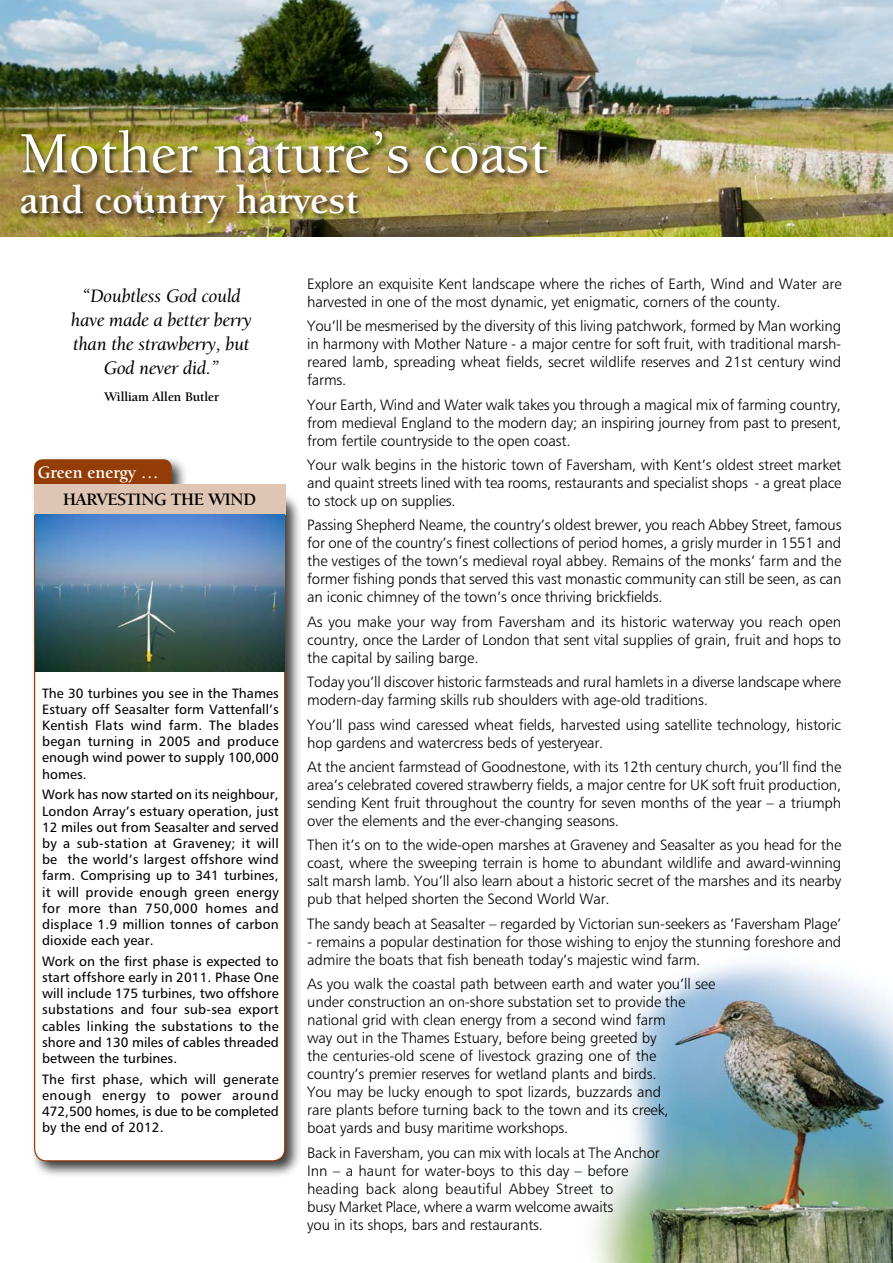
<style>
.page{position:relative;width:893px;height:1263px;background:#fff}
.page>*{position:absolute;margin:0;border:0;box-sizing:border-box;transform-origin:0 0}
.t1{font:500 60px "Berkeley Oldstyle IT Cby BT";letter-spacing:.01em;color:#fff}
.t2{font:700 40.5px "Berkeley Oldstyle IT Cby BT";letter-spacing:.01em;color:#fff}
.t3{font:19.5px/24px "Berkeley Oldstyle IT Cby BT Med Ital";color:#000;text-align:center}
.t4{font:700 18px "Berkeley Oldstyle IT Cby BT";letter-spacing:-.01em;color:#000}
.t5{font:700 18px "Berkeley Oldstyle IT Cby BT";color:#fff}
.t6{font:15px/18px "Humanist 777 BT Light B";letter-spacing:-.01em;color:#000;text-align:justify}
.t7{font:13.5px/16.2px "Humanist 777 BT Roman B";letter-spacing:.005em;color:#000;text-align:justify}
.t8{font:700 13.5px "Berkeley Oldstyle IT Cby BT";color:#000}
</style>
<div class="page">
<img style="left:592px;top:962px;width:301px;height:301px">
<img style="left:0;top:0;width:893px;height:237px">
<div style="left:19px;top:129px;width:537px;height:101px;background:#000;opacity:.75"></div>
<div style="left:30px;top:455px;width:158px;height:60px;background:#000;opacity:.75"></div>
<div style="left:34px;top:459px;width:138px;height:40px;background:#933c06;border-radius:9px"></div>
<div style="left:30px;top:491px;width:272px;height:687px;background:#000;opacity:.75"></div>
<div style="left:35px;top:496px;width:250px;height:665px;background:#fff;border-radius:12px"></div>
<div style="left:34px;top:485px;width:251px;height:30px;background:#dfc5b4"></div>
<img style="left:35px;top:514px;width:249px;height:157px">
<h1 class="t1" style="left:20px;top:117px;width:530px">Mother nature’s coast</h1>
<h2 class="t2" style="left:20px;top:176px;width:340px">and country harvest</h2>
<h3 class="t3" style="left:72px;top:284px;width:182px">“Doubtless God could have made a better berry than the strawberry, but<br>God never did.”</h3>
<p class="t8" style="left:104px;top:388px;width:116px">William Allen Butler</p>
<p class="t5" style="left:38px;top:462px;width:122px">Green energy …</p>
<p class="t4" style="left:63px;top:488px;width:195px">HARVESTING THE WIND</p>
<p class="t7" style="left:42px;top:684px;width:238px">The 30 turbines you see in the Thames Estuary off Seasalter form Vattenfall’s Kentish Flats wind farm. The blades began turning in 2005 and produce enough wind power to supply 100,000 homes.</p>
<p class="t7" style="left:42px;top:786px;width:238px">Work has now started on its neighbour, London Array’s estuary operation, just 12 miles out from Seasalter and served by a sub-station at Graveney; it will be the world’s largest offshore wind farm. Comprising up to 341 turbines, it will provide enough green energy for more than 750,000 homes and displace 1.9 million tonnes of carbon dioxide each year.</p>
<p class="t7" style="left:42px;top:953px;width:238px">Work on the first phase is expected to start offshore early in 2011. Phase One will include 175 turbines, two offshore substations and four sub-sea export cables linking the substations to the shore and 130 miles of cables threaded between the turbines.</p>
<p class="t7" style="left:42px;top:1071px;width:238px">The first phase, which will generate enough energy to power around 472,500 homes, is due to be completed by the end of 2012.</p>
<p class="t6" style="left:307px;top:274px;width:536px">Explore an exquisite Kent landscape where the riches of Earth, Wind and Water are harvested in one of the most dynamic, yet enigmatic, corners of the county.</p>
<p class="t6" style="left:307px;top:317px;width:536px">You’ll be mesmerised by the diversity of this living patchwork, formed by Man working in harmony with Mother Nature - a major centre for soft fruit, with traditional marsh&shy;reared lamb, spreading wheat fields, secret wildlife reserves and 21st century wind farms.</p>
<p class="t6" style="left:307px;top:395px;width:536px">Your Earth, Wind and Water walk takes you through a magical mix of farming country, from medieval England to the modern day; an inspiring journey from past to present, from fertile countryside to the open coast.</p>
<p class="t6" style="left:307px;top:456px;width:536px">Your walk begins in the historic town of Faversham, with Kent’s oldest street market and quaint streets lined with tea rooms, restaurants and specialist shops - a great place to stock up on supplies.</p>
<p class="t6" style="left:307px;top:516px;width:536px">Passing Shepherd Neame, the country’s oldest brewer, you reach Abbey Street, famous for one of the country’s finest collections of period homes, a grisly murder in 1551 and the vestiges of the town’s medieval royal abbey. Remains of the monks’ farm and the former fishing ponds that served this vast monastic community can still be seen, as can an iconic chimney of the town’s once thriving brickfields.</p>
<p class="t6" style="left:307px;top:612px;width:535px">As you make your way from Faversham and its historic waterway you reach open country, once the Larder of London that sent vital supplies of grain, fruit and hops to the capital by sailing barge.</p>
<p class="t6" style="left:307px;top:673px;width:535px">Today you’ll discover historic farmsteads and rural hamlets in a diverse landscape where modern-day farming skills rub shoulders with age-old traditions.</p>
<p class="t6" style="left:307px;top:715px;width:535px">You’ll pass wind caressed wheat fields, harvested using satellite technology, historic hop gardens and watercress beds of yesteryear.</p>
<p class="t6" style="left:307px;top:757px;width:536px">At the ancient farmstead of Goodnestone, with its 12th century church, you’ll find the area’s celebrated covered strawberry fields, a major centre for UK soft fruit production, sending Kent fruit throughout the country for seven months of the year – a triumph over the elements and the ever-changing seasons.</p>
<p class="t6" style="left:307px;top:836px;width:536px">Then it’s on to the wide-open marshes at Graveney and Seasalter as you head for the coast, where the sweeping terrain is home to abundant wildlife and award-winning salt marsh lamb. You’ll also learn about a historic secret of the marshes and its nearby pub that helped shorten the Second World War.</p>
<p class="t6" style="left:307px;top:914px;width:536px">The sandy beach at Seasalter – regarded by Victorian sun-seekers as ‘Faversham Plage’</p>
<p class="t6" style="left:307px;top:932px;width:536px">- remains a popular destination for those wishing to enjoy the stunning foreshore and admire the boats that fish beneath today’s majestic wind farm.</p>
<p class="t6" style="left:307px;top:975px;width:410px;text-align:left">As you walk the coastal path between earth and water you’ll see under construction an on-shore substation set to provide the national grid with clean energy from a second wind farm<br>way out in the Thames Estuary, before being greeted by<br>the centuries-old scene of livestock grazing one of the country’s premier reserves for wetland plants and birds.<br>You may be lucky enough to spot lizards, buzzards and<br>rare plants before turning back to the town and its creek,<br>boat yards and busy maritime workshops.</p>
<p class="t6" style="left:307px;top:1143px;width:354px;text-align:left">Back in Faversham, you can mix with locals at The Anchor Inn – a haunt for water-boys to this day – before heading back along beautiful Abbey Street to<br>busy Market Place, where a warm welcome awaits<br>you in its shops, bars and restaurants.</p>
</div>
